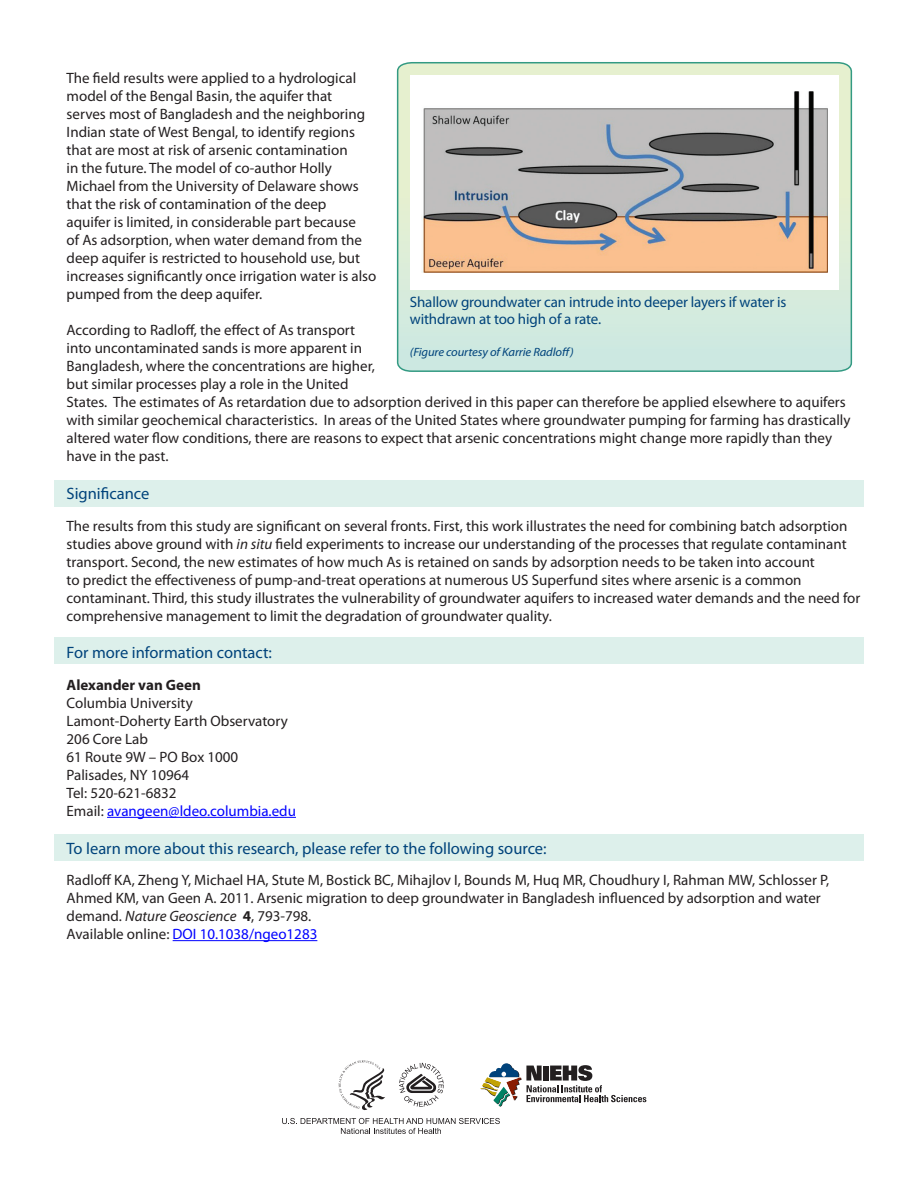
<style>
.page{position:relative;width:918px;height:1188px;background:#fff}
.page>*{position:absolute;margin:0;border:0;box-sizing:border-box;transform-origin:0 0}
.Blue_Subheads{font:16.5px "Myriad Pro";color:#00437b}
.SUBHEADING{font:16.5px "Myriad Pro";color:#00437b}
.Body_Text_FINAL_2010{font:15px/18px "Myriad Pro";color:#231f20}
.TEXT_BOX{font:15px/16.5px "Myriad Pro";letter-spacing:-.01em;color:#00437b}
.Body_Text_FINAL_2010-2{font:15px "Myriad Pro";color:#00f}
.Contact_Name_Bold{font:700 15px "Myriad Pro";color:#231f20}
.text_box_new{font:italic 12px "Myriad Pro";letter-spacing:-.01em;color:#00437b;scale:1.05 1}
.s1{font-style:italic}
.s2{color:#231f20}
.s3{font-weight:700}
</style>
<div class="page">
<div style="left:54px;top:834px;width:810px;height:27px;background:#ddf0eb"></div>
<div style="left:54px;top:637px;width:810px;height:27px;background:#ddf0eb"></div>
<div style="left:54px;top:480px;width:810px;height:26px;background:#ddf0eb"></div>
<hr style="left:107px;top:817px;width:189px;height:1px;background:#00f">
<hr style="left:173px;top:940px;width:144px;height:1px;background:#00f">
<svg style="left:339px;top:1060px;width:46px;height:51px"></svg>
<svg style="left:399px;top:1063px;width:45px;height:44px"></svg>
<svg style="left:282px;top:1118px;width:218px;height:16px"></svg>
<svg style="left:480px;top:1063px;width:166px;height:44px"></svg>
<svg style="left:396px;top:62px;width:457px;height:310px;background:#d1e8d9"></svg>
<div style="left:410px;top:75px;width:429px;height:214px;background:#fff"></div>
<img style="left:422px;top:92px;width:405px;height:181px">
<p class="Body_Text_FINAL_2010" style="left:67px;top:69px;width:311px">The field results were applied to a hydrological model of the Bengal Basin, the aquifer that<br>serves most of Bangladesh and the neighboring Indian state of West Bengal, to identify regions that are most at risk of arsenic contamination<br>in the future. The model of co-author Holly Michael from the University of Delaware shows that the risk of contamination of the deep<br>aquifer is limited, in considerable part because<br>of As adsorption, when water demand from the deep aquifer is restricted to household use, but increases significantly once irrigation water is also pumped from the deep aquifer.</p>
<p class="Body_Text_FINAL_2010" style="left:67px;top:321px;width:785px">According to Radloff, the effect of As transport<br>into uncontaminated sands is more apparent in<br>Bangladesh, where the concentrations are higher,<br>but similar processes play a role in the United<br>States. The estimates of As retardation due to adsorption derived in this paper can therefore be applied elsewhere to aquifers with similar geochemical characteristics. In areas of the United States where groundwater pumping for farming has drastically altered water flow conditions, there are reasons to expect that arsenic concentrations might change more rapidly than they have in the past.</p>
<p class="SUBHEADING" style="left:67px;top:483px;width:84px">Significance</p>
<p class="Body_Text_FINAL_2010" style="left:67px;top:516px;width:795px">The results from this study are significant on several fronts. First, this work illustrates the need for combining batch adsorption studies above ground with <span class="s1">in situ</span> field experiments to increase our understanding of the processes that regulate contaminant transport. Second, the new estimates of how much As is retained on sands by adsorption needs to be taken into account<br>to predict the effectiveness of pump-and-treat operations at numerous US Superfund sites where arsenic is a common contaminant. Third, this study illustrates the vulnerability of groundwater aquifers to increased water demands and the need for comprehensive management to limit the degradation of groundwater quality.</p>
<p class="Blue_Subheads" style="left:67px;top:643px;width:207px">For more information contact:</p>
<p class="Contact_Name_Bold" style="left:67px;top:675px;width:136px">Alexander van Geen</p>
<p class="Body_Text_FINAL_2010" style="left:67px;top:694px;width:128px">Columbia University</p>
<p class="Body_Text_FINAL_2010" style="left:67px;top:712px;width:223px">Lamont-Doherty Earth Observatory</p>
<p class="Body_Text_FINAL_2010" style="left:67px;top:730px;width:83px">206 Core Lab</p>
<p class="Body_Text_FINAL_2010" style="left:67px;top:748px;width:173px">61 Route 9W – PO Box 1000</p>
<p class="Body_Text_FINAL_2010" style="left:67px;top:766px;width:124px">Palisades, NY 10964</p>
<p class="Body_Text_FINAL_2010" style="left:67px;top:784px;width:111px">Tel: 520-621-6832</p>
<p class="Body_Text_FINAL_2010-2" style="left:67px;top:802px;width:231px"><span class="s2">Email:</span> avangeen@ldeo.columbia.edu</p>
<p class="Blue_Subheads" style="left:67px;top:838px;width:482px">To learn more about this research, please refer to the following source:</p>
<p class="Body_Text_FINAL_2010" style="left:67px;top:871px;width:764px">Radloff KA, Zheng Y, Michael HA, Stute M, Bostick BC, Mihajlov I, Bounds M, Huq MR, Choudhury I, Rahman MW, Schlosser P,<br>Ahmed KM, van Geen A. 2011. Arsenic migration to deep groundwater in Bangladesh influenced by adsorption and water demand. <span class="s1">Nature Geoscience</span> <span class="s3">4</span>, 793-798.</p>
<p class="Body_Text_FINAL_2010-2" style="left:67px;top:925px;width:252px"><span class="s2">Available online:</span> DOI 10.1038/ngeo1283</p>
<p class="TEXT_BOX" style="left:410px;top:294px;width:378px">Shallow groundwater can intrude into deeper layers if water is withdrawn at too high of a rate.</p>
<p class="text_box_new" style="left:410px;top:344px;width:157px">(Figure courtesy of Karrie Radloff)</p>
</div>
